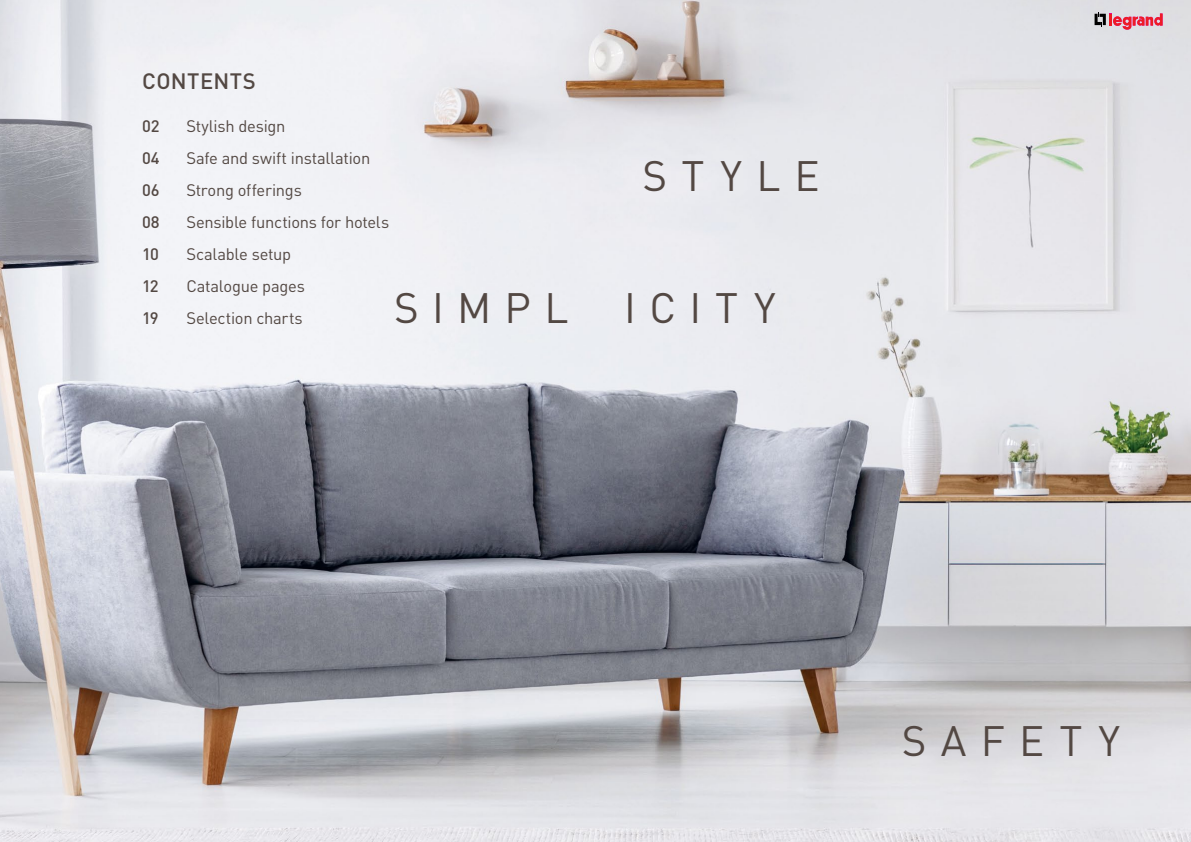
<style>
.page{position:relative;width:1191px;height:842px;background:#fff}
.page>*{position:absolute;margin:0;border:0;box-sizing:border-box;transform-origin:0 0}
.t1{font:42px "DIN Pro";letter-spacing:.33em;color:#534843}
.t2{font:500 22px "DIN Pro";letter-spacing:.02em;color:#534843}
.t3{font:16.5px/32px "DIN Pro";letter-spacing:-.015em;color:#534843}
.t4{font:500 16.5px/32px "DIN Pro";letter-spacing:-.01em;color:#534843;text-align:justify}
</style>
<div class="page">
<img style="left:0;top:0;width:1191px;height:842px">
<svg style="left:1094px;top:13px;width:68px;height:17px"></svg>
<h2 class="t2" style="left:142px;top:66px;width:115px">CONTENTS</h2>
<p class="t4" style="left:142px;top:109px;width:19px">02<br>04<br>06<br>08<br>10<br>12<br>19</p>
<p class="t3" style="left:186px;top:108px;width:204px">Stylish design<br>Safe and swift installation<br>Strong offerings<br>Sensible functions for hotels<br>Scalable setup<br>Catalogue pages<br>Selection charts</p>
<h1 class="t1" style="left:642px;top:143px;width:179px">STYLE</h1>
<h1 class="t1" style="left:394px;top:275px;width:176px">SIMPL</h1>
<h1 class="t1" style="left:624px;top:275px;width:153px">ICITY</h1>
<h1 class="t1" style="left:902px;top:708px;width:219px">SAFETY</h1>
</div>
